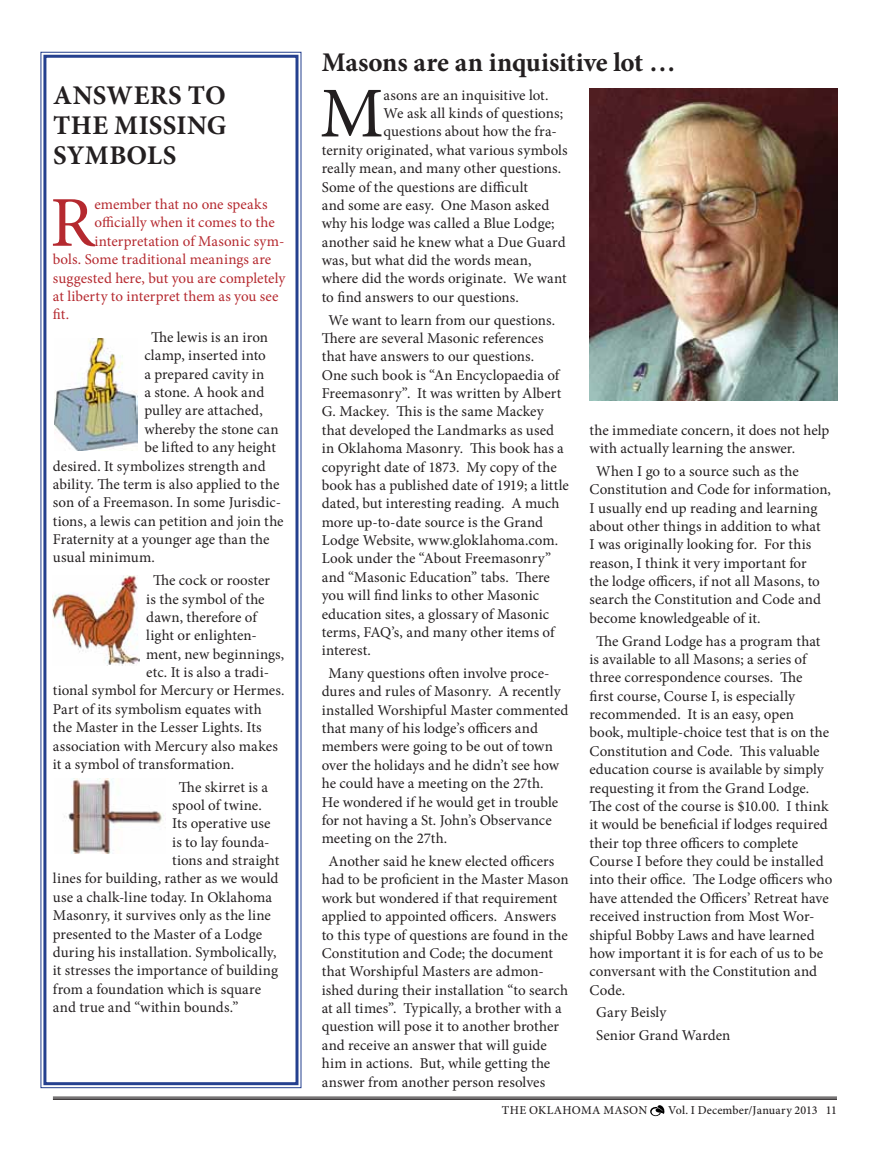
<style>
.page{position:relative;width:891px;height:1161px;background:#fff}
.page>*{position:absolute;margin:0;border:0;box-sizing:border-box;transform-origin:0 0}
.t1{font:71.55px "Minion Pro";color:#b5292f}
.t2{font:71.55px "Minion Pro";color:#231f20}
.t3{font:700 27px/30px "Minion Pro";color:#231f20;text-align:justify}
.t4{font:15px/18.3px "Minion Pro";letter-spacing:.005em;color:#231f20}
.t5{font:15px "Minion Pro";color:#b5292f}
.t6{font:500 12px "Minion Pro";letter-spacing:.02em;color:#231f20}
</style>
<div class="page">
<hr style="left:53px;top:1097px;width:784px;height:1px;background:#231f20">
<hr style="left:53px;top:1098px;width:784px;height:2px;background:#231f20">
<svg style="left:650px;top:1105px;width:15px;height:11px"></svg>
<svg style="left:40px;top:51px;width:262px;height:1038px"></svg>
<div style="left:43px;top:55px;width:255px;height:1030px;border:3px solid #25408f"></div>
<img style="left:589px;top:89px;width:248px;height:312px">
<h2 class="t3" style="left:53px;top:80px;width:169px">Answers to the Missing Symbo</h2>
<h2 class="t3" style="left:147px;top:140px;width:27px">ls</h2>
<h1 class="t1" style="left:50px;top:175px;width:46px">R</h1>
<p class="t5" style="left:95px;top:194px;width:174px">emember that no one speaks</p>
<p class="t5" style="left:95px;top:213px;width:182px">officially when it comes to the</p>
<p class="t5" style="left:95px;top:231px;width:191px">interpretation of Masonic sym-</p>
<p class="t5" style="left:53px;top:249px;width:220px">bols. Some traditional meanings are</p>
<p class="t5" style="left:53px;top:268px;width:234px">suggested here, but you are completely</p>
<p class="t5" style="left:53px;top:286px;width:227px">at liberty to interpret them as you see</p>
<p class="t5" style="left:53px;top:304px;width:18px">fit.</p>
<p class="t4" style="left:151px;top:328px;width:118px">The lewis is an iron</p>
<p class="t4" style="left:144px;top:346px;width:123px">clamp, inserted into</p>
<p class="t4" style="left:144px;top:365px;width:122px">a prepared cavity in</p>
<p class="t4" style="left:144px;top:383px;width:121px">a stone. A hook and</p>
<p class="t4" style="left:144px;top:402px;width:120px">pulley are attached,</p>
<p class="t4" style="left:144px;top:420px;width:136px">whereby the stone can</p>
<p class="t4" style="left:144px;top:438px;width:133px">be lifted to any height</p>
<p class="t4" style="left:53px;top:457px;width:214px">desired. It symbolizes strength and</p>
<p class="t4" style="left:53px;top:475px;width:228px">ability. The term is also applied to the</p>
<p class="t4" style="left:53px;top:493px;width:230px">son of a Freemason. In some Jurisdic-</p>
<p class="t4" style="left:53px;top:512px;width:232px">tions, a lewis can petition and join the</p>
<p class="t4" style="left:53px;top:530px;width:218px">Fraternity at a younger age than the</p>
<p class="t4" style="left:53px;top:549px;width:104px">usual minimum.</p>
<p class="t4" style="left:153px;top:571px;width:118px">The cock or rooster</p>
<p class="t4" style="left:146px;top:590px;width:120px">is the symbol of the</p>
<p class="t4" style="left:146px;top:608px;width:112px">dawn, therefore of</p>
<p class="t4" style="left:146px;top:626px;width:112px">light or enlighten-</p>
<p class="t4" style="left:146px;top:645px;width:140px">ment, new beginnings,</p>
<p class="t4" style="left:146px;top:663px;width:124px">etc. It is also a tradi-</p>
<p class="t4" style="left:53px;top:682px;width:233px">tional symbol for Mercury or Hermes.</p>
<p class="t4" style="left:53px;top:700px;width:210px">Part of its symbolism equates with</p>
<p class="t4" style="left:53px;top:718px;width:210px">the Master in the Lesser Lights. Its</p>
<p class="t4" style="left:53px;top:737px;width:226px">association with Mercury also makes</p>
<p class="t4" style="left:53px;top:755px;width:183px">it a symbol of transformation.</p>
<p class="t4" style="left:179px;top:778px;width:91px">The skirret is a</p>
<p class="t4" style="left:172px;top:796px;width:91px">spool of twine.</p>
<p class="t4" style="left:172px;top:814px;width:100px">Its operative use</p>
<p class="t4" style="left:172px;top:833px;width:99px">is to lay founda-</p>
<p class="t4" style="left:172px;top:851px;width:109px">tions and straight</p>
<p class="t4" style="left:53px;top:870px;width:227px">lines for building, rather as we would</p>
<p class="t4" style="left:53px;top:888px;width:221px">use a chalk-line today. In Oklahoma</p>
<p class="t4" style="left:53px;top:906px;width:220px">Masonry, it survives only as the line</p>
<p class="t4" style="left:53px;top:925px;width:211px">presented to the Master of a Lodge</p>
<p class="t4" style="left:53px;top:943px;width:225px">during his installation. Symbolically,</p>
<p class="t4" style="left:53px;top:961px;width:227px">it stresses the importance of building</p>
<p class="t4" style="left:53px;top:980px;width:210px">from a foundation which is square</p>
<p class="t4" style="left:53px;top:998px;width:187px">and true and “within bounds.”</p>
<h2 class="t3" style="left:322px;top:47px;width:355px">Masons are an inquisitive lot …</h2>
<h1 class="t2" style="left:320px;top:66px;width:65px">M</h1>
<p class="t4" style="left:384px;top:86px;width:166px">asons are an inquisitive lot.</p>
<p class="t4" style="left:384px;top:104px;width:181px">We ask all kinds of questions;</p>
<p class="t4" style="left:384px;top:123px;width:175px">questions about how the fra-</p>
<p class="t4" style="left:322px;top:141px;width:248px">ternity originated, what various symbols</p>
<p class="t4" style="left:322px;top:159px;width:241px">really mean, and many other questions.</p>
<p class="t4" style="left:322px;top:178px;width:208px">Some of the questions are difficult</p>
<p class="t4" style="left:322px;top:196px;width:229px">and some are easy. One Mason asked</p>
<p class="t4" style="left:322px;top:214px;width:234px">why his lodge was called a Blue Lodge;</p>
<p class="t4" style="left:322px;top:233px;width:245px">another said he knew what a Due Guard</p>
<p class="t4" style="left:322px;top:251px;width:211px">was, but what did the words mean,</p>
<p class="t4" style="left:322px;top:270px;width:246px">where did the words originate. We want</p>
<p class="t4" style="left:322px;top:288px;width:199px">to find answers to our questions.</p>
<p class="t4" style="left:322px;top:311px;width:249px;text-indent:7px">We want to learn from our questions.<br>There are several Masonic references that have answers to our questions.<br>One such book is “An Encyclopaedia of Freemasonry”. It was written by Albert G. Mackey. This is the same Mackey that developed the Landmarks as used in Oklahoma Masonry. This book has a copyright date of 1873. My copy of the book has a published date of 1919; a little dated, but interesting reading. A much more up-to-date source is the Grand Lodge Website, www.gloklahoma.com.<br>Look under the “About Freemasonry” and “Masonic Education” tabs. There you will find links to other Masonic education sites, a glossary of Masonic terms, FAQ’s, and many other items of interest.</p>
<p class="t4" style="left:322px;top:664px;width:248px;text-indent:7px">Many questions often involve proce&shy;dures and rules of Masonry. A recently installed Worshipful Master commented that many of his lodge’s officers and members were going to be out of town over the holidays and he didn’t see how he could have a meeting on the 27th.<br>He wondered if he would get in trouble for not having a St. John’s Observance meeting on the 27th.</p>
<p class="t4" style="left:322px;top:852px;width:248px;text-indent:7px">Another said he knew elected officers had to be proficient in the Master Mason work but wondered if that requirement applied to appointed officers. Answers to this type of questions are found in the Constitution and Code; the document that Worshipful Masters are admon&shy;ished during their installation “to search at all times”. Typically, a brother with a question will pose it to another brother and receive an answer that will guide him in actions. But, while getting the answer from another person resolves</p>
<p class="t4" style="left:590px;top:421px;width:241px">the immediate concern, it does not help with actually learning the answer.</p>
<p class="t4" style="left:590px;top:462px;width:243px;text-indent:7px">When I go to a source such as the Constitution and Code for information, I usually end up reading and learning about other things in addition to what<br>I was originally looking for. For this reason, I think it very important for<br>the lodge officers, if not all Masons, to search the Constitution and Code and become knowledgeable of it.</p>
<p class="t4" style="left:590px;top:632px;width:245px;text-indent:7px">The Grand Lodge has a program that is available to all Masons; a series of three correspondence courses. The<br>first course, Course I, is especially recommended. It is an easy, open<br>book, multiple-choice test that is on the Constitution and Code. This valuable education course is available by simply requesting it from the Grand Lodge.<br>The cost of the course is $10.00. I think it would be beneficial if lodges required their top three officers to complete Course I before they could be installed into their office. The Lodge officers who have attended the Officers’ Retreat have received instruction from Most Wor&shy;shipful Bobby Laws and have learned how important it is for each of us to be conversant with the Constitution and Code.</p>
<p class="t4" style="left:596px;top:1001px;width:136px;line-height:22.6px">Gary Beisly<br>Senior Grand Warden</p>
<p class="t6" style="left:502px;top:1102px;width:147px">The Oklahoma Mason</p>
<p class="t6" style="left:668px;top:1102px;width:170px">Vol. I December/January 2013 11</p>
</div>
